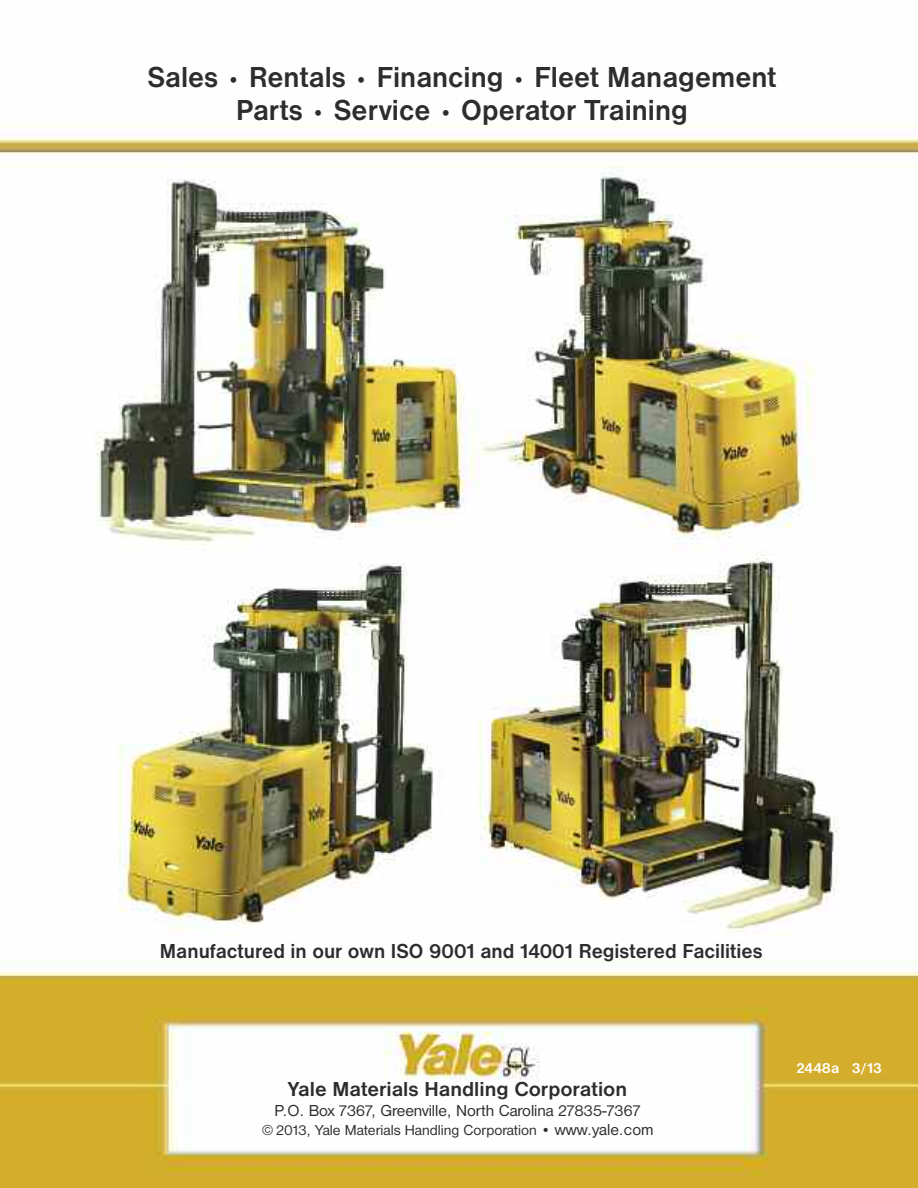
<style>
.page{position:relative;width:918px;height:1188px;background:#fff}
.page>*{position:absolute;margin:0;border:0;box-sizing:border-box;transform-origin:0 0}
.t1{font:700 30px/33px "Nimbus San D";color:#2c2d2f;text-align:center;scale:.96 1}
.t2{font:700 21px "Nimbus San D";color:#2c2d2f;scale:.96 1}
.t3{font:700 21px "Nimbus San D";color:#2c2d2f}
.t4{font:16.5px "Nimbus San D";letter-spacing:-.005em;color:#2c2d2f}
.t5{font:15px "Nimbus San D";color:#2c2d2f}
.t6{font:700 15px "Nimbus San D";color:#fff}
.s1{font-size:21px}
.s2{font-size:16.5px}
</style>
<div class="page">
<img style="left:0;top:124px;width:918px;height:1064px">
<p class="t1" style="left:147px;top:60px;width:657px">Sales <span class="s1">•</span> Rentals <span class="s1">•</span> Financing <span class="s1">•</span> Fleet Management<br>Parts <span class="s1">•</span> Service <span class="s1">•</span> Operator Training</p>
<p class="t2" style="left:160px;top:938px;width:629px">Manufactured in our own ISO 9001 and 14001 Registered Facilities</p>
<p class="t3" style="left:288px;top:1076px;width:341px">Yale Materials Handling Corporation</p>
<p class="t4" style="left:275px;top:1100px;width:367px">P.O. Box 7367, Greenville, North Carolina 27835-7367</p>
<p class="t5" style="left:261px;top:1121px;width:394px">© 2013, Yale Materials Handling Corporation • <span class="s2">www.yale.com</span></p>
<p class="t6" style="left:796px;top:1059px;width:87px">2448a 3/13</p>
</div>
